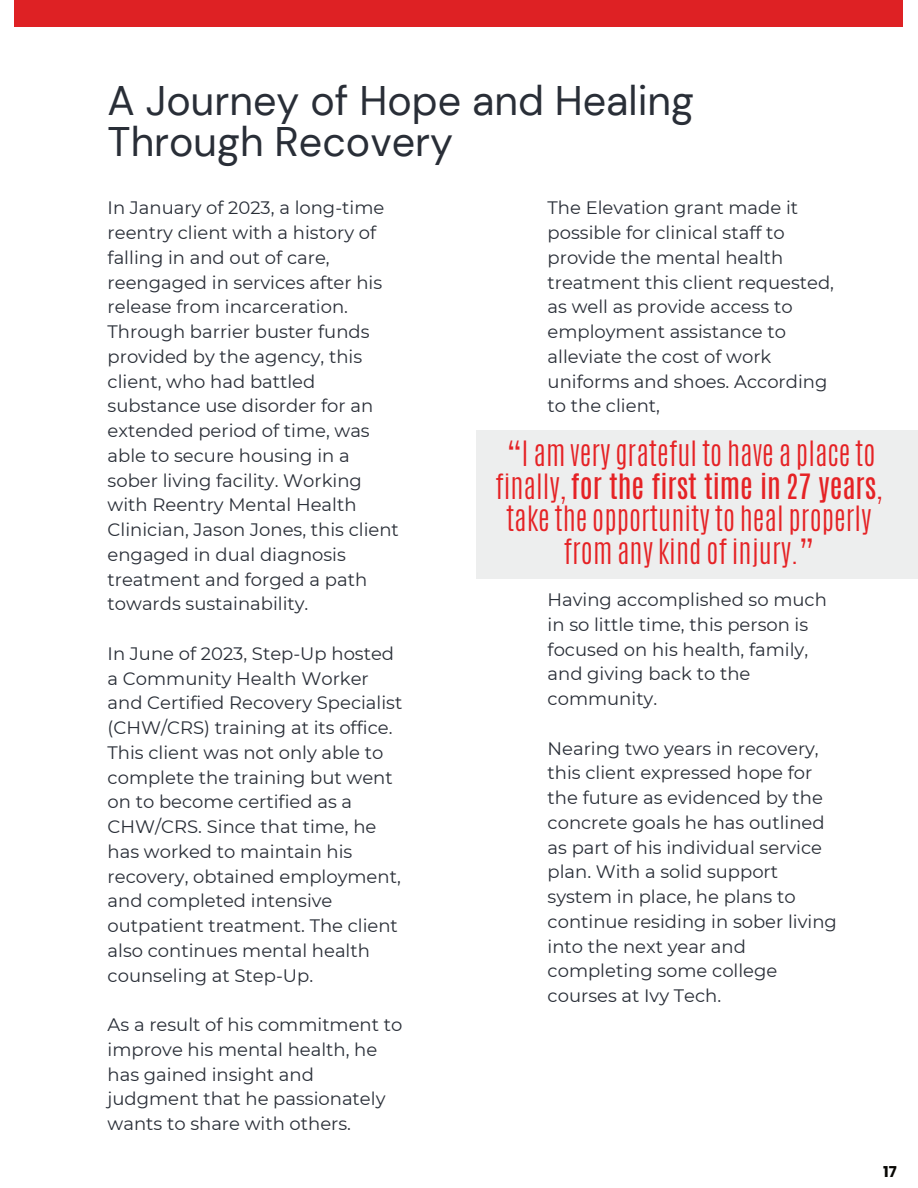
<style>
.page{position:relative;width:918px;height:1188px;background:#fff}
.page>*{position:absolute;margin:0;border:0;box-sizing:border-box;transform-origin:0 0}
.t1{font:41.25px/40.5px "DM Sans";color:#292e37}
.t2{font:300 29.1px/32.7px "Antonio";color:#e52225;text-align:center}
.t3{font:18px/24.8px "Montserrat";color:#292e37}
.t4{font:700 15px "Poppins";color:#080704}
.s1{font-weight:400}
</style>
<div class="page">
<div style="left:15px;top:0;width:888px;height:27px;background:#de2124"></div>
<div style="left:476px;top:430px;width:442px;height:148px;background:#edeeee"></div>
<h1 class="t1" style="left:108px;top:80px;width:588px">A Journey of Hope and Healing<br>Through Recovery</h1>
<p class="t3" style="left:108px;top:195px;width:293px">In January of 2023, a long-time reentry client with a history of falling in and out of care, reengaged in services after his release from incarceration.<br>Through barrier buster funds provided by the agency, this client, who had battled substance use disorder for an extended period of time, was able to secure housing in a sober living facility. Working with Reentry Mental Health<br>Clinician, Jason Jones, this client engaged in dual diagnosis treatment and forged a path towards sustainability.</p>
<p class="t3" style="left:108px;top:640px;width:296px">In June of 2023, Step-Up hosted a Community Health Worker and Certified Recovery Specialist (CHW/CRS) training at its office.<br>This client was not only able to complete the training but went on to become certified as a<br>CHW/CRS. Since that time, he has worked to maintain his recovery, obtained employment, and completed intensive outpatient treatment. The client also continues mental health counseling at Step-Up.</p>
<p class="t3" style="left:108px;top:1012px;width:296px">As a result of his commitment to improve his mental health, he has gained insight and judgment that he passionately wants to share with others.</p>
<p class="t3" style="left:548px;top:195px;width:288px">The Elevation grant made it possible for clinical staff to provide the mental health treatment this client requested, as well as provide access to employment assistance to alleviate the cost of work uniforms and shoes. According to the client,</p>
<h2 class="t2" style="left:495px;top:437px;width:389px">“I am very grateful to have a place to finally, <span class="s1">for the first time in 27 years</span>, take the opportunity to heal properly from any kind of injury.”</h2>
<p class="t3" style="left:548px;top:587px;width:281px">Having accomplished so much in so little time, this person is focused on his health, family, and giving back to the community.</p>
<p class="t3" style="left:548px;top:735px;width:291px">Nearing two years in recovery, this client expressed hope for the future as evidenced by the concrete goals he has outlined as part of his individual service plan. With a solid support system in place, he plans to continue residing in sober living into the next year and completing some college courses at Ivy Tech.</p>
<p class="t4" style="left:883px;top:1163px;width:15px">17</p>
</div>
